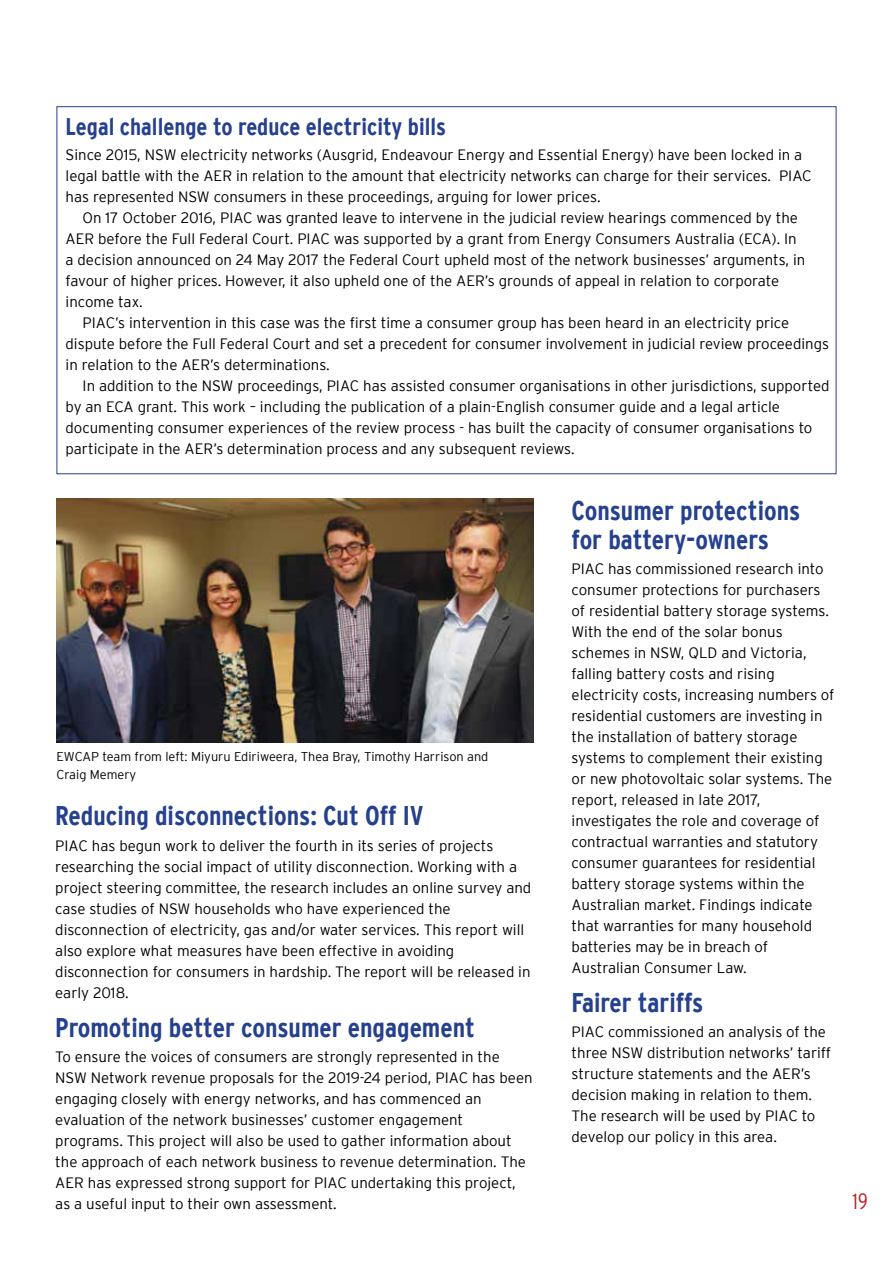
<style>
.page{position:relative;width:893px;height:1263px;background:#fff}
.page>*{position:absolute;margin:0;border:0;box-sizing:border-box;transform-origin:0 0}
.t1{font:700 condensed 27px/28.5px "Interstate";color:#25408e}
.t2{font:700 condensed 24px "Interstate";color:#25408e}
.t3{font:300 condensed 21.9px "Interstate";color:#be1f24}
.t4{font:300 15px/21px "Interstate";color:#000}
.t5{font:300 12.75px/18px "Interstate";color:#000}
</style>
<div class="page">
<img style="left:57px;top:498px;width:477px;height:244px">
<h2 class="t2" style="left:66px;top:117px;width:382px">Legal challenge to reduce electricity bills</h2>
<p class="t4" style="left:66px;top:145px;width:748px">Since 2015, NSW electricity networks (Ausgrid, Endeavour Energy and Essential Energy) have been locked in a legal battle with the AER in relation to the amount that electricity networks can charge for their services. PIAC has represented NSW consumers in these proceedings, arguing for lower prices.</p>
<p class="t4" style="left:66px;top:208px;width:741px;text-indent:17px">On 17 October 2016, PIAC was granted leave to intervene in the judicial review hearings commenced by the AER before the Full Federal Court. PIAC was supported by a grant from Energy Consumers Australia (ECA). In a decision announced on 24 May 2017 the Federal Court upheld most of the network businesses’ arguments, in favour of higher prices. However, it also upheld one of the AER’s grounds of appeal in relation to corporate income tax.</p>
<p class="t4" style="left:66px;top:312px;width:765px;text-indent:17px">PIAC’s intervention in this case was the first time a consumer group has been heard in an electricity price dispute before the Full Federal Court and set a precedent for consumer involvement in judicial review proceedings in relation to the AER’s determinations.</p>
<p class="t4" style="left:66px;top:376px;width:765px;text-indent:17px">In addition to the NSW proceedings, PIAC has assisted consumer organisations in other jurisdictions, supported by an ECA grant. This work – including the publication of a plain-English consumer guide and a legal article documenting consumer experiences of the review process - has built the capacity of consumer organisations to participate in the AER’s determination process and any subsequent reviews.</p>
<p class="t5" style="left:57px;top:748px;width:433px">EWCAP team from left: Miyuru Ediriweera, Thea Bray, Timothy Harrison and<br>Craig Memery</p>
<h1 class="t1" style="left:55px;top:804px;width:370px">Reducing disconnections: Cut Off IV</h1>
<p class="t4" style="left:55px;top:835px;width:477px">PIAC has begun work to deliver the fourth in its series of projects researching the social impact of utility disconnection. Working with a project steering committee, the research includes an online survey and case studies of NSW households who have experienced the disconnection of electricity, gas and/or water services. This report will also explore what measures have been effective in avoiding disconnection for consumers in hardship. The report will be released in early 2018.</p>
<h1 class="t1" style="left:55px;top:1015px;width:421px">Promoting better consumer engagement</h1>
<p class="t4" style="left:55px;top:1047px;width:479px">To ensure the voices of consumers are strongly represented in the NSW Network revenue proposals for the 2019-24 period, PIAC has been engaging closely with energy networks, and has commenced an evaluation of the network businesses’ customer engagement programs. This project will also be used to gather information about the approach of each network business to revenue determination. The AER has expressed strong support for PIAC undertaking this project, as a useful input to their own assessment.</p>
<h1 class="t1" style="left:572px;top:498px;width:230px">Consumer protections for battery-owners</h1>
<p class="t4" style="left:572px;top:559px;width:264px">PIAC has commissioned research into consumer protections for purchasers of residential battery storage systems.<br>With the end of the solar bonus schemes in NSW, QLD and Victoria, falling battery costs and rising electricity costs, increasing numbers of residential customers are investing in the installation of battery storage systems to complement their existing or new photovoltaic solar systems. The report, released in late 2017, investigates the role and coverage of contractual warranties and statutory consumer guarantees for residential battery storage systems within the Australian market. Findings indicate that warranties for many household batteries may be in breach of Australian Consumer Law.</p>
<h1 class="t1" style="left:572px;top:990px;width:133px">Fairer tariffs</h1>
<p class="t4" style="left:572px;top:1022px;width:261px">PIAC commissioned an analysis of the three NSW distribution networks’ tariff structure statements and the AER’s decision making in relation to them.<br>The research will be used by PIAC to develop our policy in this area.</p>
<h3 class="t3" style="left:853px;top:1192px;width:17px">19</h3>
</div>
